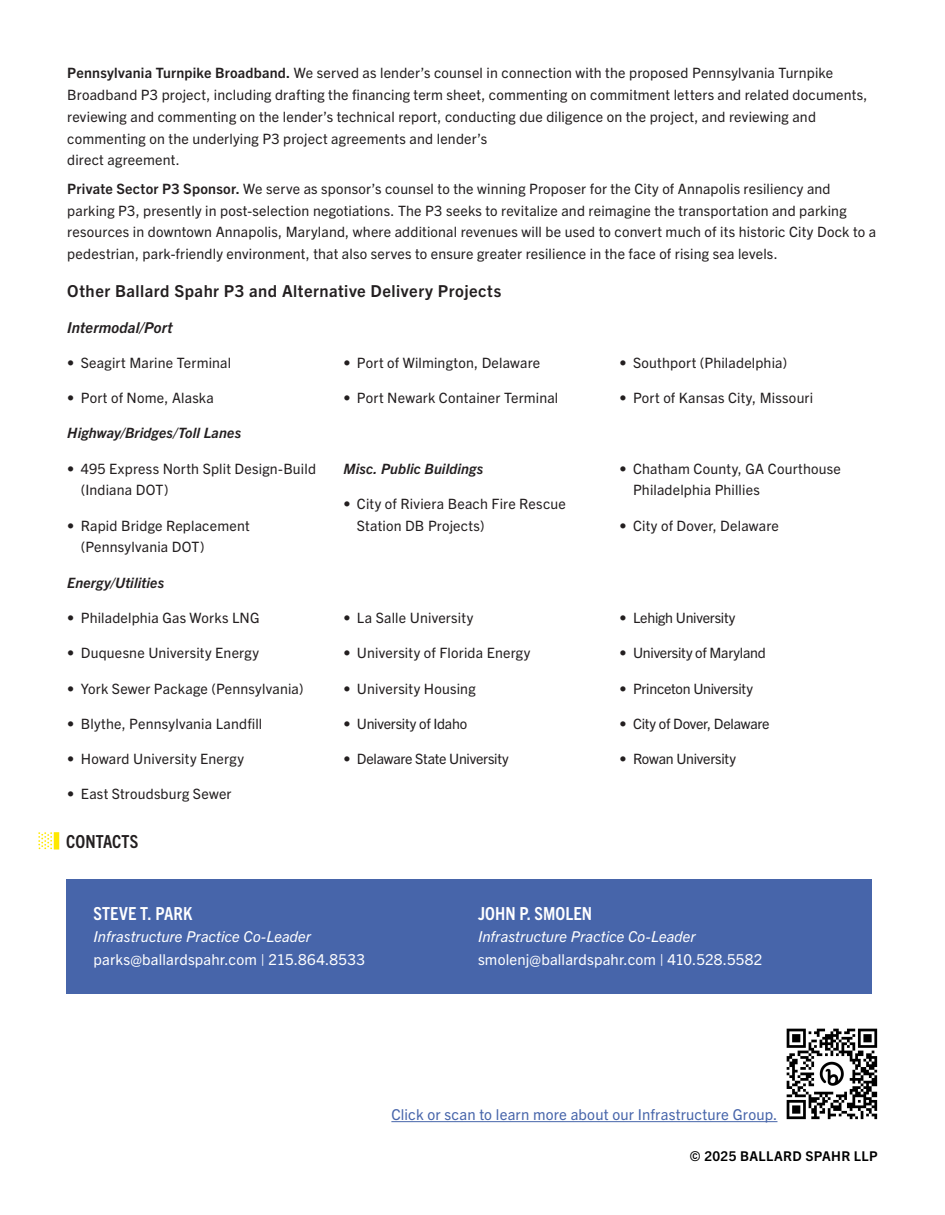
<style>
.page{position:relative;width:945px;height:1215px;background:#fff}
.page>*{position:absolute;margin:0;border:0;box-sizing:border-box;transform-origin:0 0}
.t1{font:54px "Ballard Dot Graphic";color:#ffe800}
.CONTACTS{font:700 condensed 18px "Trade Gothic Next LT Pro";letter-spacing:.005em;color:#fff}
.t2{font:700 condensed 18px "Trade Gothic Next LT Pro";letter-spacing:.005em;color:#231f20}
.BODY_COPY{font:700 16.5px "Trade Gothic Next LT Pro";letter-spacing:.03em;color:#231f20}
.CONTACTS-2{font:15px/22.5px "Trade Gothic Next LT Pro";letter-spacing:.01em;color:#fff}
.BODY_COPY-2{font:15px "Trade Gothic Next LT Pro";letter-spacing:.01em;color:#4765aa}
.BODY_COPY-3{font:italic 700 15px "Trade Gothic Next LT Pro";letter-spacing:.005em;color:#231f20}
.BODY_COPY__SMALLEST{font:14.25px/21.8px "Trade Gothic Next LT Pro";letter-spacing:.015em;color:#231f20}
.BODY_COPY__SMALLEST-2{font:14.25px "Trade Gothic Next LT Pro";letter-spacing:-.015em;color:#231f20}
.BODY_COPY__SMALLEST-3{font:14.25px "Trade Gothic Next LT Pro";letter-spacing:-.02em;color:#231f20}
.BODY_COPY-4{font:italic 700 14.25px "Trade Gothic Next LT Pro";letter-spacing:.01em;color:#231f20}
.BODY_COPY__COLUMN{font:italic 700 14.25px "Trade Gothic Next LT Pro";letter-spacing:.01em;color:#231f20}
.t3{font:700 13.5px "Trade Gothic Next LT Pro";letter-spacing:.025em;color:#000}
.s1{font-weight:700}
.s2{font-style:italic}
</style>
<div class="page">
<div style="left:66px;top:879px;width:805px;height:114px;background:#4765aa"></div>
<img style="left:786px;top:1028px;width:92px;height:92px">
<hr style="left:391px;top:1121px;width:386px;height:1px;background:#4765aa">
<p class="BODY_COPY__SMALLEST" style="left:67px;top:61px;width:801px"><span class="s1">Pennsylvania Turnpike Broadband.</span> We served as lender’s counsel in connection with the proposed Pennsylvania Turnpike Broadband P3 project, including drafting the financing term sheet, commenting on commitment letters and related documents, reviewing and commenting on the lender’s technical report, conducting due diligence on the project, and reviewing and commenting on the underlying P3 project agreements and lender’s<br>direct agreement.</p>
<p class="BODY_COPY__SMALLEST" style="left:67px;top:177px;width:810px"><span class="s1">Private Sector P3 Sponsor.</span> We serve as sponsor’s counsel to the winning Proposer for the City of Annapolis resiliency and parking P3, presently in post-selection negotiations. The P3 seeks to revitalize and reimagine the transportation and parking resources in downtown Annapolis, Maryland, where additional revenues will be used to convert much of its historic City Dock to a pedestrian, park-friendly environment, that also serves to ensure greater resilience in the face of rising sea levels.</p>
<p class="BODY_COPY" style="left:67px;top:279px;width:435px">Other Ballard Spahr P3 and Alternative Delivery Projects</p>
<p class="BODY_COPY-3" style="left:67px;top:317px;width:107px">Intermodal/Port</p>
<p class="BODY_COPY__SMALLEST" style="left:67px;top:351px;width:165px">• Seagirt Marine Terminal</p>
<p class="BODY_COPY__SMALLEST" style="left:67px;top:386px;width:148px">• Port of Nome, Alaska</p>
<p class="BODY_COPY__SMALLEST" style="left:343px;top:351px;width:198px">• Port of Wilmington, Delaware</p>
<p class="BODY_COPY__SMALLEST" style="left:343px;top:386px;width:216px">• Port Newark Container Terminal</p>
<p class="BODY_COPY__SMALLEST" style="left:619px;top:351px;width:169px">• Southport (Philadelphia)</p>
<p class="BODY_COPY__SMALLEST" style="left:619px;top:386px;width:195px">• Port of Kansas City, Missouri</p>
<p class="BODY_COPY-4" style="left:67px;top:423px;width:175px">Highway/Bridges/Toll Lanes</p>
<p class="BODY_COPY__SMALLEST" style="left:81px;top:457px;width:237px;text-indent:-14px">• 495 Express North Split Design-Build (Indiana DOT)</p>
<p class="BODY_COPY__SMALLEST" style="left:81px;top:514px;width:170px;text-indent:-14px">• Rapid Bridge Replacement (Pennsylvania DOT)</p>
<p class="BODY_COPY-4" style="left:67px;top:572px;width:98px">Energy/Utilities</p>
<p class="BODY_COPY__SMALLEST" style="left:67px;top:606px;width:194px">• Philadelphia Gas Works LNG</p>
<p class="BODY_COPY__SMALLEST" style="left:67px;top:641px;width:193px">• Duquesne University Energy</p>
<p class="BODY_COPY__SMALLEST" style="left:67px;top:676px;width:238px">• York Sewer Package (Pennsylvania)</p>
<p class="BODY_COPY__SMALLEST" style="left:67px;top:712px;width:196px">• Blythe, Pennsylvania Landfill</p>
<p class="BODY_COPY__SMALLEST" style="left:67px;top:747px;width:178px">• Howard University Energy</p>
<p class="BODY_COPY__SMALLEST" style="left:67px;top:782px;width:166px">• East Stroudsburg Sewer</p>
<p class="t1" style="left:36px;top:806px;width:28px">•</p>
<p class="t2" style="left:66px;top:829px;width:74px">CONTACTS</p>
<p class="BODY_COPY__COLUMN" style="left:343px;top:458px;width:141px">Misc. Public Buildings</p>
<p class="BODY_COPY__SMALLEST" style="left:357px;top:492px;width:210px;text-indent:-14px">• City of Riviera Beach Fire Rescue<br>Station DB Projects)</p>
<p class="BODY_COPY__SMALLEST" style="left:343px;top:606px;width:131px">• La Salle University</p>
<p class="BODY_COPY__SMALLEST" style="left:343px;top:641px;width:188px">• University of Florida Energy</p>
<p class="BODY_COPY__SMALLEST" style="left:343px;top:676px;width:134px">• University Housing</p>
<p class="BODY_COPY__SMALLEST-3" style="left:343px;top:713px;width:125px">• University of Idaho</p>
<p class="BODY_COPY__SMALLEST-3" style="left:343px;top:749px;width:167px">• Delaware State University</p>
<p class="BODY_COPY__SMALLEST" style="left:633px;top:457px;width:209px;text-indent:-14px">• Chatham County, GA Courthouse<br>Philadelphia Phillies</p>
<p class="BODY_COPY__SMALLEST" style="left:619px;top:514px;width:161px">• City of Dover, Delaware</p>
<p class="BODY_COPY__SMALLEST-2" style="left:619px;top:608px;width:117px">• Lehigh University</p>
<p class="BODY_COPY__SMALLEST-3" style="left:619px;top:643px;width:148px">• University of Maryland</p>
<p class="BODY_COPY__SMALLEST-2" style="left:619px;top:678px;width:135px">• Princeton University</p>
<p class="BODY_COPY__SMALLEST-2" style="left:619px;top:713px;width:151px">• City of Dover, Delaware</p>
<p class="BODY_COPY__SMALLEST-2" style="left:619px;top:749px;width:118px">• Rowan University</p>
<p class="CONTACTS" style="left:93px;top:901px;width:100px">STEVE T. PARK</p>
<p class="CONTACTS-2" style="left:93px;top:924px;width:273px"><span class="s2">Infrastructure Practice Co-Leader </span>parks@ballardspahr.com | 215.864.8533</p>
<p class="CONTACTS" style="left:478px;top:901px;width:115px">JOHN P. SMOLEN</p>
<p class="CONTACTS-2" style="left:478px;top:924px;width:286px"><span class="s2">Infrastructure Practice Co-Leader </span>smolenj@ballardspahr.com | 410.528.5582</p>
<p class="BODY_COPY-2" style="left:391px;top:1104px;width:387px">Click or scan to learn more about our Infrastructure Group.</p>
<p class="t3" style="left:690px;top:1146px;width:189px">© 2025 BALLARD SPAHR LLP</p>
</div>
